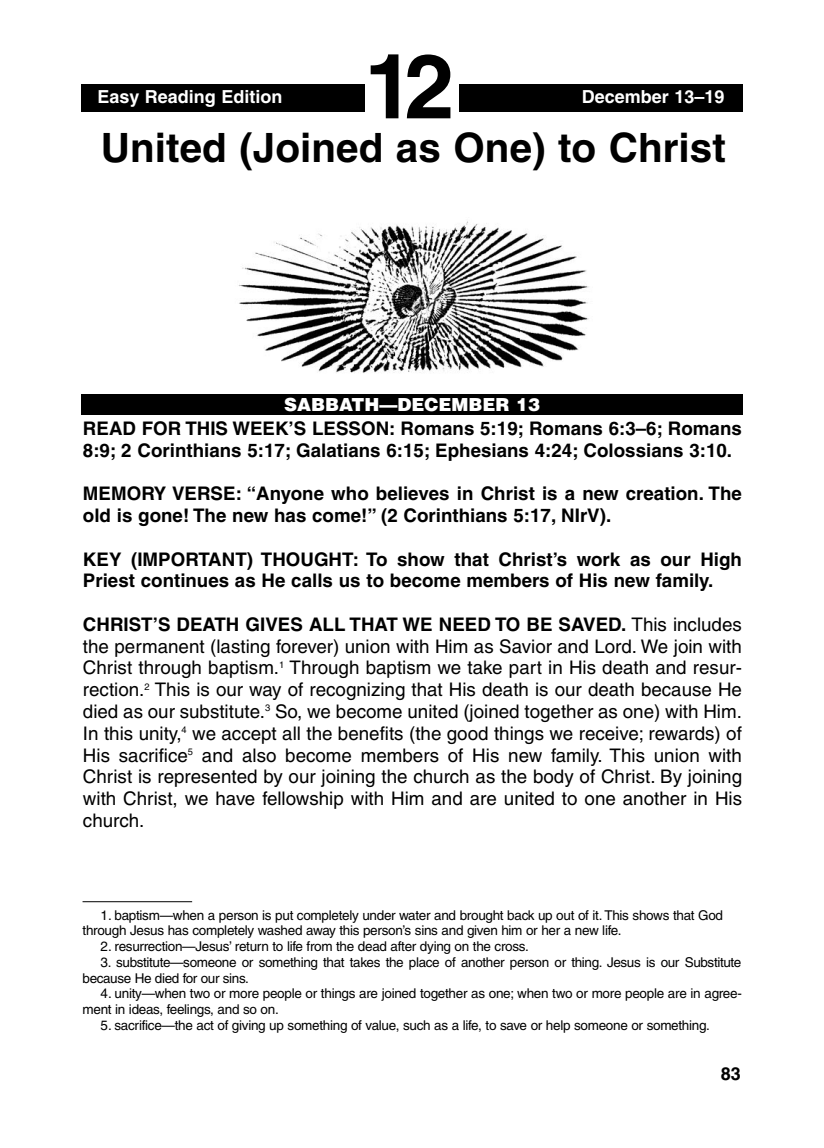
<style>
.page{position:relative;width:824px;height:1148px;background:#fff}
.page>*{position:absolute;margin:0;border:0;box-sizing:border-box;transform-origin:0 0}
.t1{font:700 90px "Helvetica";color:#000}
.t2{font:700 40.5px "Helvetica";color:#000}
.t3{font:18.75px/21.8px "Helvetica";color:#000;text-align:justify}
.t4{font:700 18.75px/21.8px "Helvetica";color:#000}
.t5{font:700 18px "Helvetica";color:#fff}
.t6{font:900 18px "Helvetica";color:#fff}
.t7{font:700 18px "Helvetica";color:#000}
.t8{font:13.5px/15.8px "Helvetica";letter-spacing:-.02em;color:#000}
.s1{font-weight:700}
</style>
<div class="page">
<div style="left:81px;top:84px;width:662px;height:27px;background:#000"></div>
<div style="left:81px;top:394px;width:662px;height:20px;background:#000"></div>
<img style="left:238px;top:221px;width:351px;height:152px">
<hr style="left:82px;top:901px;width:110px;height:1px;background:#000">
<div style="left:365px;top:49px;width:94px;height:73px;background:#fff"></div>
<h1 class="t1" style="left:364px;top:51px;width:92px">12</h1>
<p class="t5" style="left:97px;top:89px;width:187px">Easy Reading Edition</p>
<p class="t5" style="left:581px;top:89px;width:144px">December 13–19</p>
<p class="t5" style="left:685px;top:89px;width:41px">Date</p>
<h2 class="t2" style="left:101px;top:131px;width:626px">United (Joined as One) to Christ</h2>
<p class="t6" style="left:284px;top:394px;width:257px">SABBATH—DECEMBER 13</p>
<p class="t6" style="left:329px;top:394px;width:154px">SABBATH—DAT</p>
<p class="t4" style="left:83px;top:419px;width:660px">READ FOR THIS WEEK’S LESSON: Romans 5:19; Romans 6:3–6; Romans<br>8:9; 2 Corinthians 5:17; Galatians 6:15; Ephesians 4:24; Colossians 3:10.</p>
<p class="t4" style="left:83px;top:484px;width:660px">MEMORY VERSE: “Anyone who believes in Christ is a new creation. The old is gone! The new has come!” (2 Corinthians 5:17, NIrV).</p>
<p class="t4" style="left:83px;top:549px;width:660px">KEY (IMPORTANT) THOUGHT: To show that Christ’s work as our High<br>Priest continues as He calls us to become members of His new family.</p>
<p class="t3" style="left:83px;top:615px;width:660px"><span class="s1">CHRIST’S DEATH GIVES ALL THAT WE NEED TO BE SAVED.</span> This includes the permanent (lasting forever) union with Him as Savior and Lord. We join with Christ through baptism.<sup>1</sup> Through baptism we take part in His death and resur&shy;rection.<sup>2</sup> This is our way of recognizing that His death is our death because He died as our substitute.<sup>3</sup> So, we become united (joined together as one) with Him.<br>In this unity,<sup>4</sup> we accept all the benefits (the good things we receive; rewards) of His sacrifice<sup>5</sup> and also become members of His new family. This union with Christ is represented by our joining the church as the body of Christ. By joining with Christ, we have fellowship with Him and are united to one another in His church.</p>
<p class="t8" style="left:83px;top:908px;width:642px;text-indent:18px">1. baptism—when a person is put completely under water and brought back up out of it. This shows that God through Jesus has completely washed away this person’s sins and given him or her a new life.</p>
<p class="t8" style="left:101px;top:939px;width:430px">2. resurrection—Jesus’ return to life from the dead after dying on the cross.</p>
<p class="t8" style="left:83px;top:955px;width:660px;text-indent:18px">3. substitute—someone or something that takes the place of another person or thing. Jesus is our Substitute because He died for our sins.</p>
<p class="t8" style="left:83px;top:987px;width:660px;text-indent:18px">4. unity—when two or more people or things are joined together as one; when two or more people are in agree&shy;ment in ideas, feelings, and so on.</p>
<p class="t8" style="left:101px;top:1018px;width:611px">5. sacrifice—the act of giving up something of value, such as a life, to save or help someone or something.</p>
<p class="t7" style="left:720px;top:1066px;width:22px">83</p>
</div>
